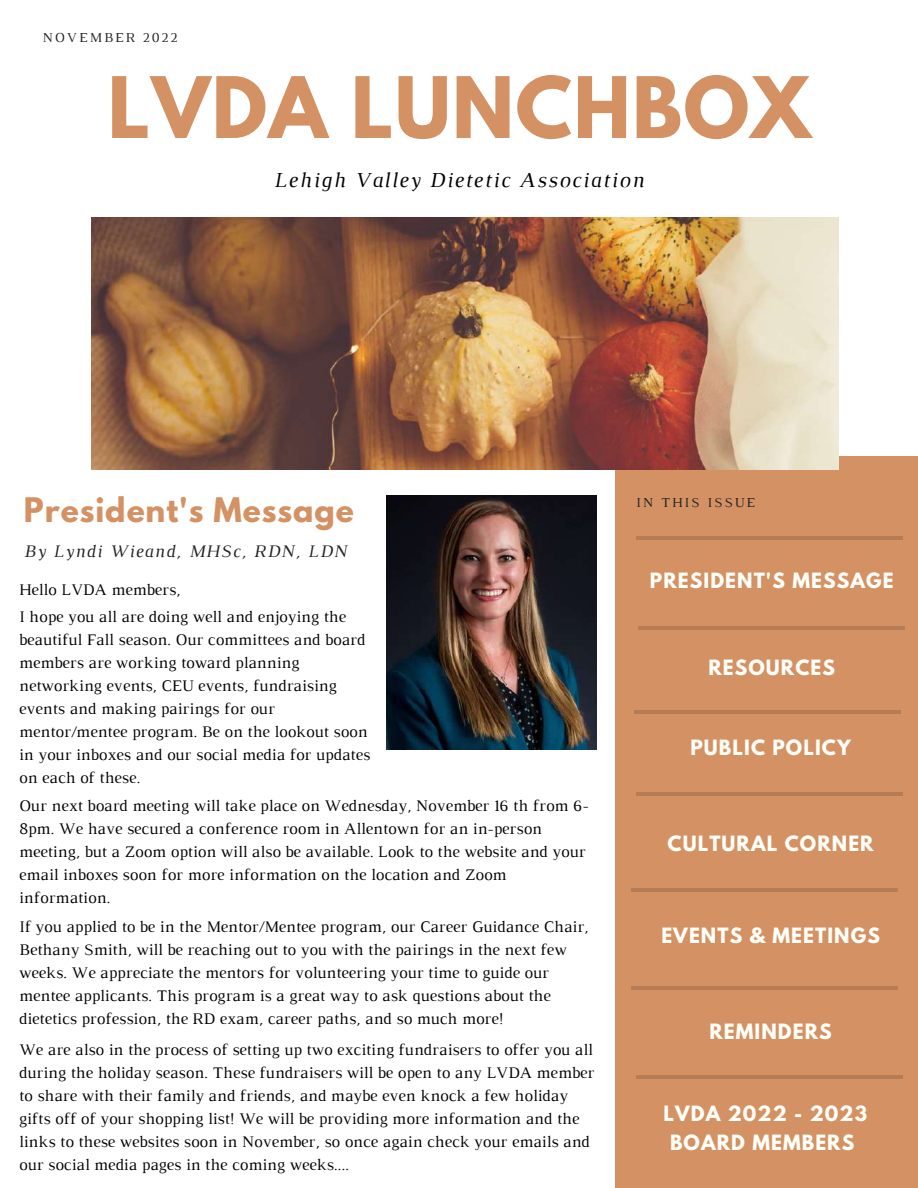
<style>
.page{position:relative;width:918px;height:1188px;background:#fff}
.page>*{position:absolute;margin:0;border:0;box-sizing:border-box;transform-origin:0 0}
.t1{font:700 75px "League Spartan";letter-spacing:.02em;color:#d49264}
.t2{font:700 30px "League Spartan";letter-spacing:.03em;color:#d49264}
.t3{font:italic 21.75px "Luthier";letter-spacing:.07em;color:#000}
.t4{font:700 18.6px/29.7px "League Spartan";letter-spacing:.06em;color:#fffff9;text-align:center}
.t5{font:italic 18px "Luthier";letter-spacing:.07em;color:#222}
.t6{font:16.5px/23px "Luthier";color:#000}
.t7{font:13.95px "Luthier";letter-spacing:.14em;color:#222}
</style>
<div class="page">
<div style="left:615px;top:456px;width:303px;height:732px;background:#d49264"></div>
<hr style="left:638px;top:626px;width:267px;height:3px;background:#000">
<hr style="left:635px;top:710px;width:266px;height:3px;background:#000">
<hr style="left:636px;top:793px;width:266px;height:3px;background:#000">
<hr style="left:636px;top:1075px;width:266px;height:4px;background:#b57c55">
<hr style="left:636px;top:537px;width:266px;height:3px;background:#000">
<img style="left:92px;top:217px;width:747px;height:252px">
<hr style="left:631px;top:888px;width:267px;height:3px;background:#000">
<hr style="left:631px;top:987px;width:267px;height:3px;background:#000">
<img style="left:386px;top:496px;width:211px;height:253px">
<p class="t7" style="left:43px;top:32px;width:137px">NOVEMBER 2022</p>
<h1 class="t1" style="left:108px;top:70px;width:705px">LVDA LUNCHBOX</h1>
<h3 class="t3" style="left:274px;top:172px;width:372px">Lehigh Valley Dietetic Association</h3>
<h2 class="t2" style="left:24px;top:495px;width:331px">President's Message</h2>
<p class="t5" style="left:24px;top:545px;width:324px">By Lyndi Wieand, MHSc, RDN, LDN</p>
<p class="t6" style="left:19px;top:577px;width:329px;line-height:27px">Hello LVDA members,<br>I hope you all are doing well and enjoying the</p>
<p class="t6" style="left:19px;top:629px;width:353px">beautiful Fall season. Our committees and board members are working toward planning networking events, CEU events, fundraising events and making pairings for our mentor/mentee program. Be on the lookout soon in your inboxes and our social media for updates on each of these.</p>
<p class="t6" style="left:19px;top:795px;width:571px">Our next board meeting will take place on Wednesday, November 16 th from 6- 8pm. We have secured a conference room in Allentown for an in-person meeting, but a Zoom option will also be available. Look to the website and your email inboxes soon for more information on the location and Zoom information.</p>
<p class="t6" style="left:19px;top:917px;width:571px">If you applied to be in the Mentor/Mentee program, our Career Guidance Chair, Bethany Smith, will be reaching out to you with the pairings in the next few weeks. We appreciate the mentors for volunteering your time to guide our mentee applicants. This program is a great way to ask questions about the dietetics profession, the RD exam, career paths, and so much more!</p>
<p class="t6" style="left:19px;top:1040px;width:577px">We are also in the process of setting up two exciting fundraisers to offer you all during the holiday season. These fundraisers will be open to any LVDA member to share with their family and friends, and maybe even knock a few holiday gifts off of your shopping list! We will be providing more information and the links to these websites soon in November, so once again check your emails and our social media pages in the coming weeks....</p>
<p class="t7" style="left:636px;top:498px;width:120px">IN THIS ISSUE</p>
<p class="t4" style="left:650px;top:568px;width:245px">PRESIDENT'S MESSAGE</p>
<p class="t4" style="left:708px;top:655px;width:128px">RESOURCES</p>
<p class="t4" style="left:690px;top:735px;width:162px">PUBLIC POLICY</p>
<p class="t4" style="left:668px;top:831px;width:208px">CULTURAL CORNER</p>
<p class="t4" style="left:661px;top:923px;width:220px">EVENTS &amp; MEETINGS</p>
<p class="t4" style="left:709px;top:1019px;width:124px">REMINDERS</p>
<p class="t4" style="left:663px;top:1101px;width:205px">LVDA 2022 - 2023<br>BOARD MEMBERS</p>
</div>
